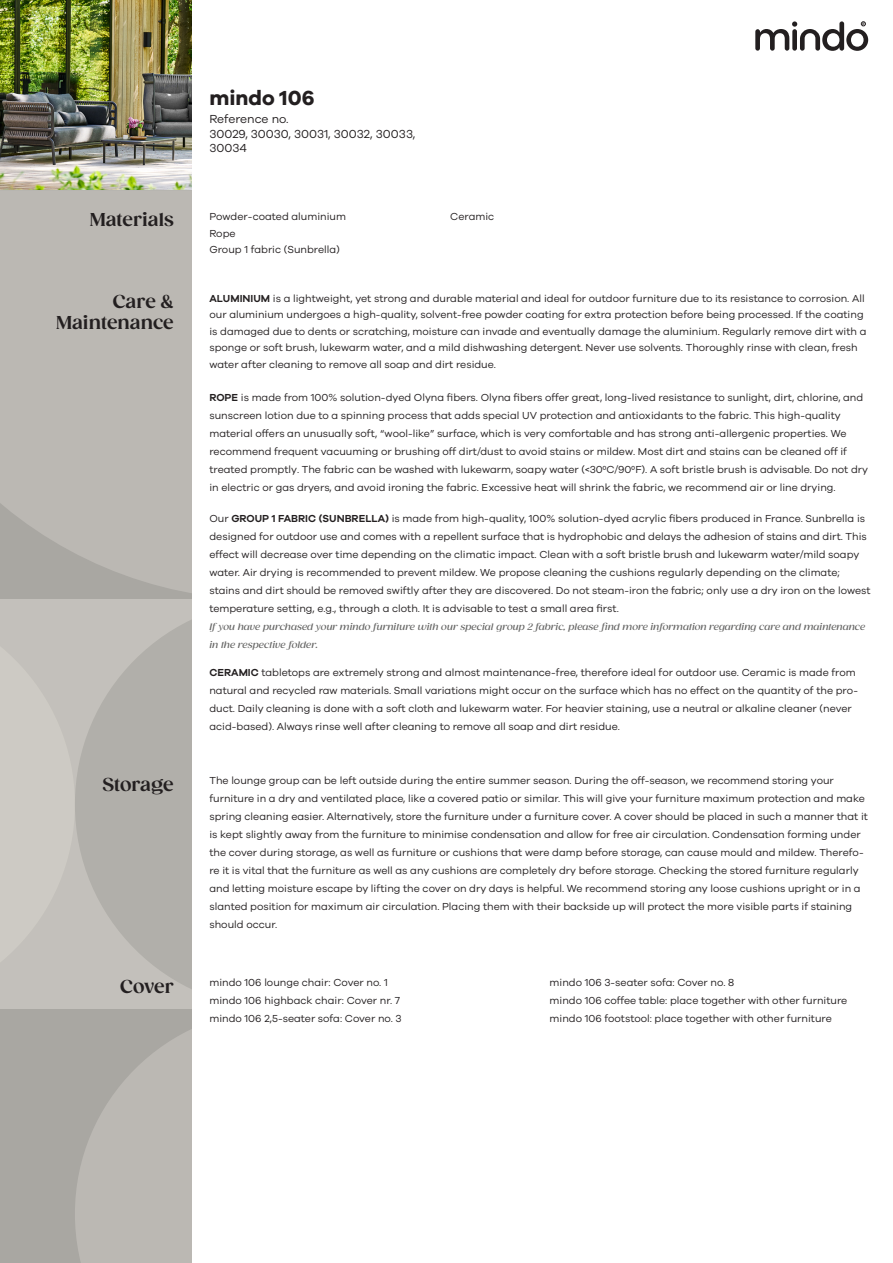
<style>
.page{position:relative;width:893px;height:1263px;background:#fff}
.page>*{position:absolute;margin:0;border:0;box-sizing:border-box;transform-origin:0 0}
.t1{font:700 21px "Galano Grotesque";color:#231f20}
.t2{font:700 18px/21.6px "Gazpacho";color:#231f20;text-align:right}
.t3{font:12px/14.4px "Galano Grotesque";color:#231f20}
.t4{font:10.5px/18px "Galano Grotesque";color:#231f20}
.t5{font:italic 500 9px/18px "Gazpacho";color:#636362}
.s1{font-weight:600}
</style>
<div class="page">
<svg style="left:0;top:190px;width:192px;height:1073px;background:#b9b6b1"></svg>
<svg style="left:755px;top:21px;width:113px;height:30px"></svg>
<img style="left:0;top:0;width:192px;height:190px">
<p class="t1" style="left:209px;top:85px;width:107px">mindo 106</p>
<p class="t3" style="left:209px;top:112px;width:81px">Reference no.</p>
<p class="t3" style="left:209px;top:126px;width:207px">30029, 30030, 30031, 30032, 30033,<br>30034</p>
<h2 class="t2" style="left:90px;top:209px;width:86px">Materials</h2>
<p class="t4" style="left:209px;top:207px;width:138px">Powder-coated aluminium</p>
<p class="t4" style="left:209px;top:224px;width:28px">Rope</p>
<p class="t4" style="left:209px;top:240px;width:132px">Group 1 fabric (Sunbrella)</p>
<p class="t4" style="left:450px;top:207px;width:46px">Ceramic</p>
<h2 class="t2" style="left:56px;top:291px;width:119px">Care &amp;<br>Maintenance</h2>
<p class="t4" style="left:209px;top:290px;width:659px;line-height:16.5px"><span class="s1">ALUMINIUM</span> is a lightweight, yet strong and durable material and ideal for outdoor furniture due to its resistance to corrosion. All our aluminium undergoes a high-quality, solvent-free powder coating for extra protection before being processed. If the coating is damaged due to dents or scratching, moisture can invade and eventually damage the aluminium. Regularly remove dirt with a sponge or soft brush, lukewarm water, and a mild dishwashing detergent. Never use solvents. Thoroughly rinse with clean, fresh water after cleaning to remove all soap and dirt residue.</p>
<p class="t4" style="left:209px;top:388px;width:660px"><span class="s1">ROPE</span> is made from 100% solution-dyed Olyna fibers. Olyna fibers offer great, long-lived resistance to sunlight, dirt, chlorine, and sunscreen lotion due to a spinning process that adds special UV protection and antioxidants to the fabric. This high-quality material offers an unusually soft, “wool-like” surface, which is very comfortable and has strong anti-allergenic properties. We recommend frequent vacuuming or brushing off dirt/dust to avoid stains or mildew. Most dirt and stains can be cleaned off if treated promptly. The fabric can be washed with lukewarm, soapy water (&lt;300C/900F). A soft bristle brush is advisable. Do not dry in electric or gas dryers, and avoid ironing the fabric. Excessive heat will shrink the fabric, we recommend air or line drying.</p>
<p class="t4" style="left:209px;top:509px;width:663px">Our <span class="s1">GROUP 1 FABRIC (SUNBRELLA)</span> is made from high-quality, 100% solution-dyed acrylic fibers produced in France. Sunbrella is designed for outdoor use and comes with a repellent surface that is hydrophobic and delays the adhesion of stains and dirt. This effect will decrease over time depending on the climatic impact. Clean with a soft bristle brush and lukewarm water/mild soapy water. Air drying is recommended to prevent mildew. We propose cleaning the cushions regularly depending on the climate; stains and dirt should be removed swiftly after they are discovered. Do not steam-iron the fabric; only use a dry iron on the lowest temperature setting, e.g., through a cloth. It is advisable to test a small area first.</p>
<p class="t5" style="left:209px;top:617px;width:657px">If you have purchased your mindo furniture with our special group 2 fabric, please find more information regarding care and maintenance in the respective folder.</p>
<p class="t4" style="left:209px;top:663px;width:650px"><span class="s1">CERAMIC</span> tabletops are extremely strong and almost maintenance-free, therefore ideal for outdoor use. Ceramic is made from natural and recycled raw materials. Small variations might occur on the surface which has no effect on the quantity of the pro&shy;duct. Daily cleaning is done with a soft cloth and lukewarm water. For heavier staining, use a neutral or alkaline cleaner (never acid-based). Always rinse well after cleaning to remove all soap and dirt residue.</p>
<h2 class="t2" style="left:102px;top:773px;width:73px">Storage</h2>
<p class="t4" style="left:209px;top:771px;width:660px">The lounge group can be left outside during the entire summer season. During the off-season, we recommend storing your furniture in a dry and ventilated place, like a covered patio or similar. This will give your furniture maximum protection and make spring cleaning easier. Alternatively, store the furniture under a furniture cover. A cover should be placed in such a manner that it is kept slightly away from the furniture to minimise condensation and allow for free air circulation. Condensation forming under the cover during storage, as well as furniture or cushions that were damp before storage, can cause mould and mildew. Therefo&shy;re it is vital that the furniture as well as any cushions are completely dry before storage. Checking the stored furniture regularly and letting moisture escape by lifting the cover on dry days is helpful. We recommend storing any loose cushions upright or in a slanted position for maximum air circulation. Placing them with their backside up will protect the more visible parts if staining should occur.</p>
<h2 class="t2" style="left:120px;top:975px;width:55px">Cover</h2>
<p class="t4" style="left:209px;top:973px;width:180px">mindo 106 lounge chair: Cover no. 1</p>
<p class="t4" style="left:209px;top:991px;width:192px">mindo 106 highback chair: Cover nr. 7</p>
<p class="t4" style="left:209px;top:1009px;width:194px">mindo 106 2,5-seater sofa: Cover no. 3</p>
<p class="t4" style="left:550px;top:973px;width:186px">mindo 106 3-seater sofa: Cover no. 8</p>
<p class="t4" style="left:550px;top:991px;width:299px">mindo 106 coffee table: place together with other furniture</p>
<p class="t4" style="left:550px;top:1009px;width:284px">mindo 106 footstool: place together with other furniture</p>
</div>
